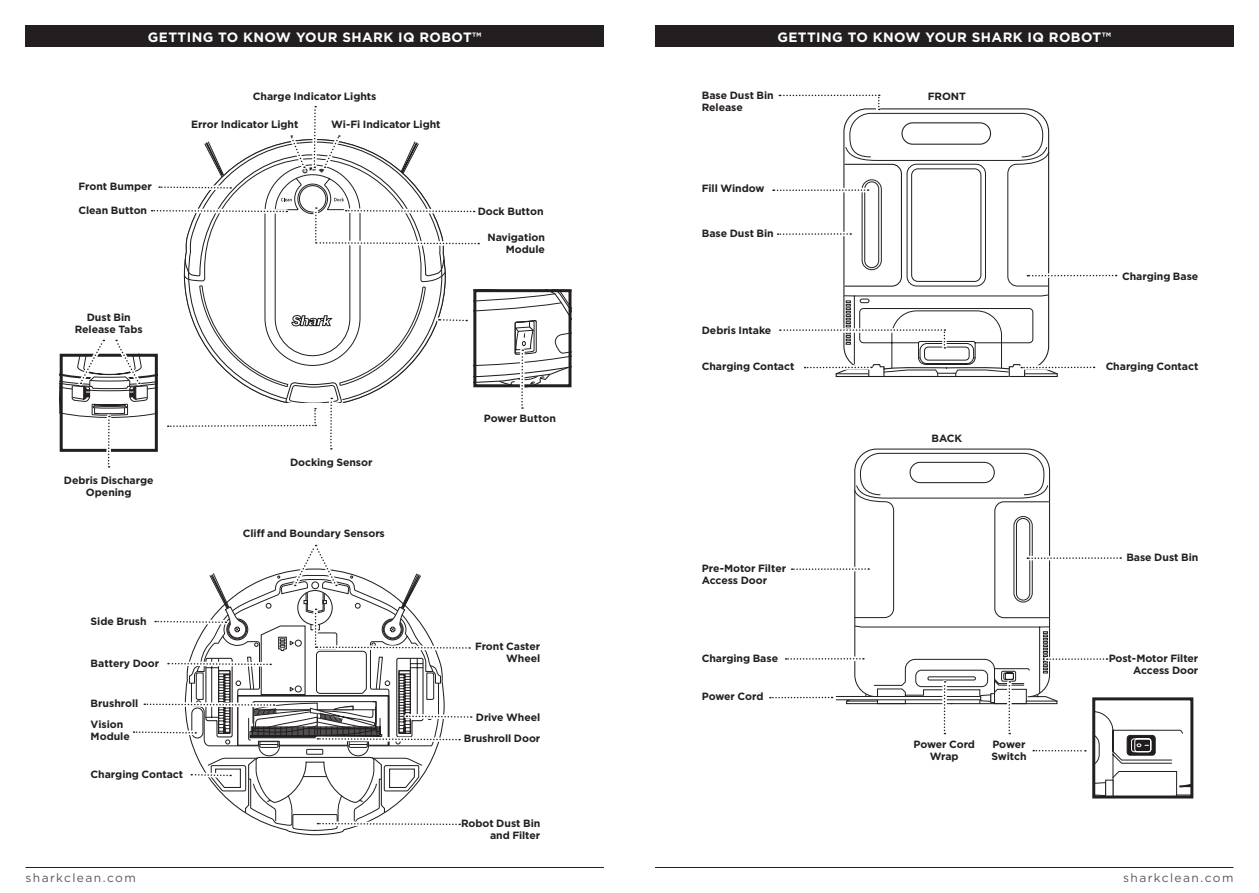
<style>
.page{position:relative;width:1259px;height:893px;background:#fff}
.page>*{position:absolute;margin:0;border:0;box-sizing:border-box;transform-origin:0 0}
.t1{font:700 13.5px "Gotham";letter-spacing:.03em;color:#fff}
.t2{font:12px "Gotham";letter-spacing:.115em;color:#57585a}
.t3{font:700 10.5px/12px "Gotham";letter-spacing:-.005em;color:#231f20}
.t4{font:600 3.45px "Myriad Pro";color:#231f20;scale:.93 1}
</style>
<div class="page">
<hr style="left:655px;top:867px;width:578px;height:1px;background:#231f20">
<hr style="left:26px;top:867px;width:578px;height:1px;background:#231f20">
<div style="left:26px;top:26px;width:578px;height:21px;background:#231f20"></div>
<div style="left:655px;top:26px;width:578px;height:21px;background:#231f20"></div>
<svg style="left:843px;top:108px;width:206px;height:186px"></svg>
<div style="left:849px;top:113px;width:194px;height:44px;border:1px solid #231f20;border-radius:21px"></div>
<svg style="left:845px;top:287px;width:204px;height:7px"></svg>
<svg style="left:854px;top:449px;width:196px;height:36px"></svg>
<div style="left:860px;top:453px;width:184px;height:42px;border:1px solid #231f20;border-radius:20px"></div>
<svg style="left:773px;top:147px;width:343px;height:140px"></svg>
<svg style="left:779px;top:294px;width:315px;height:83px"></svg>
<svg style="left:778px;top:94px;width:104px;height:20px"></svg>
<svg style="left:60px;top:105px;width:511px;height:363px"></svg>
<svg style="left:132px;top:544px;width:341px;height:285px"></svg>
<svg style="left:770px;top:485px;width:422px;height:312px"></svg>
<p class="t1" style="left:148px;top:28px;width:335px">GETTING TO KNOW YOUR SHARK IQ ROBOT™</p>
<p class="t1" style="left:777px;top:28px;width:335px">GETTING TO KNOW YOUR SHARK IQ ROBOT™</p>
<p class="t3" style="left:702px;top:89px;width:74px">Base Dust Bin<br>Release</p>
<p class="t3" style="left:253px;top:90px;width:125px">Charge Indicator Lights</p>
<p class="t3" style="left:927px;top:90px;width:40px">FRONT</p>
<p class="t3" style="left:191px;top:118px;width:109px">Error Indicator Light</p>
<p class="t3" style="left:331px;top:118px;width:111px">Wi-Fi Indicator Light</p>
<p class="t3" style="left:79px;top:180px;width:75px">Front Bumper</p>
<p class="t3" style="left:79px;top:204px;width:70px">Clean Button</p>
<p class="t3" style="left:75px;top:311px;width:70px;text-align:center">Dust Bin<br>Release Tabs</p>
<p class="t3" style="left:64px;top:474px;width:91px;text-align:center">Debris Discharge<br>Opening</p>
<p class="t3" style="left:91px;top:615px;width:57px">Side Brush</p>
<p class="t3" style="left:91px;top:657px;width:70px">Battery Door</p>
<p class="t3" style="left:91px;top:693px;width:49px;line-height:20.4px">Brushroll<br>Vision</p>
<p class="t3" style="left:91px;top:730px;width:41px">Module</p>
<p class="t3" style="left:91px;top:768px;width:94px">Charging Contact</p>
<p class="t4" style="left:304px;top:169px;width:2px">!</p>
<p class="t3" style="left:290px;top:456px;width:84px">Docking Sensor</p>
<p class="t3" style="left:243px;top:528px;width:144px">Cliff and Boundary Sensors</p>
<p class="t3" style="left:478px;top:205px;width:67px">Dock Button</p>
<p class="t3" style="left:487px;top:232px;width:59px;text-align:right">Navigation<br>Module</p>
<p class="t3" style="left:484px;top:412px;width:74px">Power Button</p>
<p class="t3" style="left:475px;top:641px;width:67px;text-align:right">Front Caster<br>Wheel</p>
<p class="t3" style="left:476px;top:711px;width:66px">Drive Wheel</p>
<p class="t3" style="left:464px;top:732px;width:78px">Brushroll Door</p>
<p class="t3" style="left:461px;top:817px;width:81px;text-align:right">Robot Dust Bin and Filter</p>
<p class="t3" style="left:702px;top:183px;width:64px">Fill Window</p>
<p class="t3" style="left:702px;top:227px;width:74px">Base Dust Bin</p>
<p class="t3" style="left:702px;top:324px;width:71px">Debris Intake</p>
<p class="t3" style="left:1122px;top:270px;width:78px">Charging Base</p>
<p class="t3" style="left:702px;top:360px;width:94px">Charging Contact</p>
<p class="t3" style="left:1105px;top:360px;width:94px">Charging Contact</p>
<p class="t3" style="left:702px;top:562px;width:86px">Pre-Motor Filter<br>Access Door</p>
<p class="t3" style="left:702px;top:652px;width:78px">Charging Base</p>
<p class="t3" style="left:702px;top:690px;width:63px">Power Cord</p>
<p class="t3" style="left:931px;top:432px;width:32px">BACK</p>
<p class="t3" style="left:913px;top:739px;width:63px;text-align:center">Power Cord<br>Wrap</p>
<p class="t3" style="left:991px;top:739px;width:37px">Power<br>Switch</p>
<p class="t3" style="left:1126px;top:551px;width:74px">Base Dust Bin</p>
<p class="t3" style="left:1108px;top:652px;width:91px;text-align:right">Post-Motor Filter<br>Access Door</p>
<p class="t2" style="left:26px;top:870px;width:112px">sharkclean.com</p>
<p class="t2" style="left:1123px;top:870px;width:112px">sharkclean.com</p>
</div>
